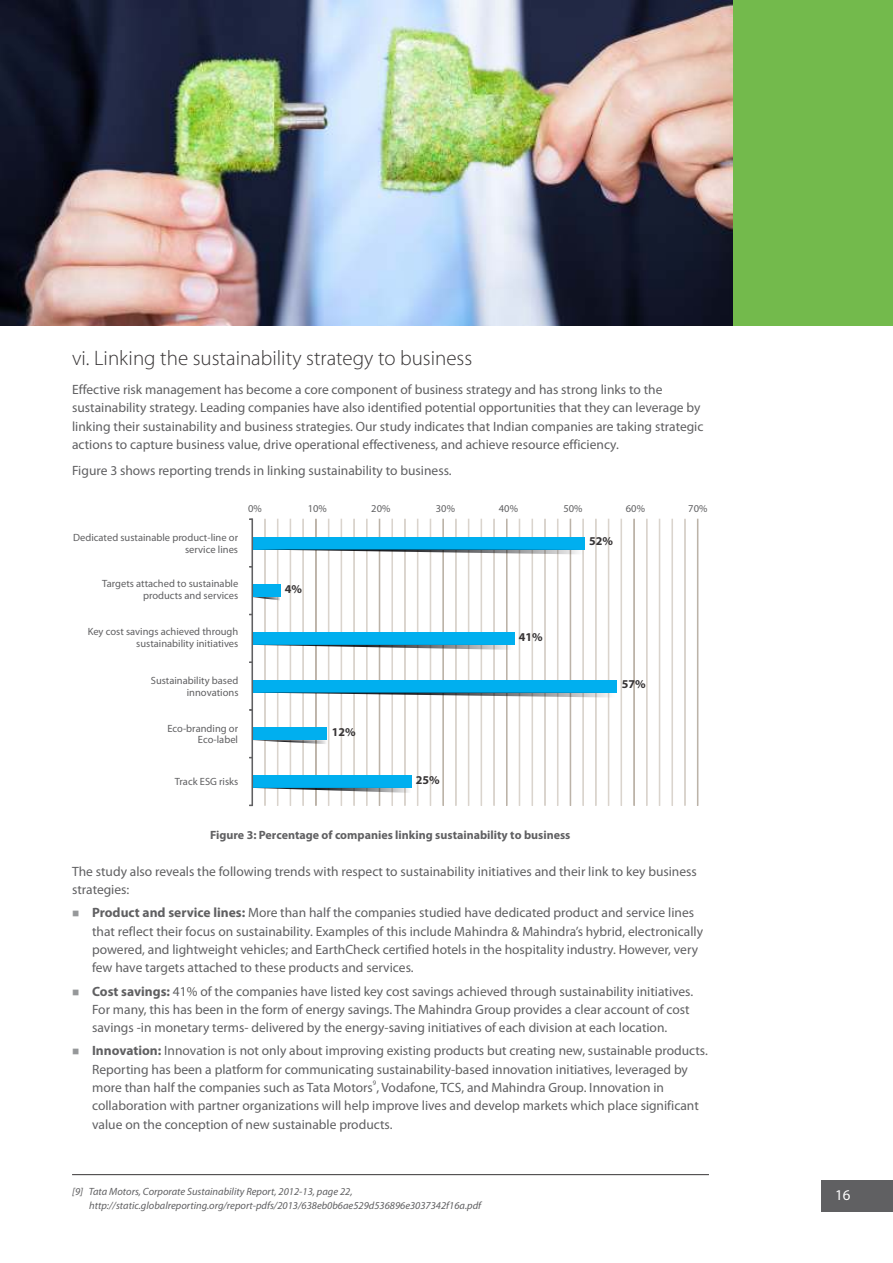
<style>
.page{position:relative;width:893px;height:1263px;background:#fff}
.page>*{position:absolute;margin:0;border:0;box-sizing:border-box;transform-origin:0 0}
.t1{font:300 21px "Myriad Pro";color:#373435}
.t2{font:15px "Myriad Pro";color:#fefefe}
.t3{font:13.5px/18.3px "Myriad Pro";color:#606062}
.t4{font:700 12px "Myriad Pro";color:#606062}
.t5{font:700 12px "Myriad Pro";color:#373435}
.t6{font:10.5px/11.9px "Myriad Pro";color:#606062;text-align:right}
.t7{font:italic 10.5px/14.1px "Myriad Pro";color:#606062}
.t8{font:6.75px "Myriad Pro";color:#606062}
.s1{color:#96989a}
.s2{font-weight:700}
</style>
<div class="page">
<div style="left:821px;top:1180px;width:72px;height:32px;background:#606062"></div>
<hr style="left:72px;top:1174px;width:637px;height:1px;background:#373435">
<div style="left:732px;top:0;width:161px;height:325px;background:#73ba4c"></div>
<hr style="left:265px;top:519px;width:1px;height:286px;background:#dad4cd">
<hr style="left:277px;top:519px;width:1px;height:286px;background:#dad4cd">
<hr style="left:290px;top:519px;width:1px;height:286px;background:#dad4cd">
<hr style="left:303px;top:519px;width:1px;height:286px;background:#dad4cd">
<hr style="left:328px;top:519px;width:1px;height:286px;background:#dad4cd">
<hr style="left:341px;top:519px;width:1px;height:286px;background:#dad4cd">
<hr style="left:354px;top:519px;width:1px;height:286px;background:#dad4cd">
<hr style="left:366px;top:519px;width:1px;height:286px;background:#dad4cd">
<hr style="left:392px;top:519px;width:1px;height:286px;background:#dad4cd">
<hr style="left:405px;top:519px;width:1px;height:286px;background:#dad4cd">
<hr style="left:417px;top:519px;width:1px;height:286px;background:#dad4cd">
<hr style="left:430px;top:519px;width:1px;height:286px;background:#dad4cd">
<hr style="left:456px;top:519px;width:1px;height:286px;background:#dad4cd">
<hr style="left:468px;top:519px;width:1px;height:286px;background:#dad4cd">
<hr style="left:481px;top:519px;width:1px;height:286px;background:#dad4cd">
<hr style="left:494px;top:519px;width:1px;height:286px;background:#dad4cd">
<hr style="left:519px;top:519px;width:1px;height:286px;background:#dad4cd">
<hr style="left:532px;top:519px;width:1px;height:286px;background:#dad4cd">
<hr style="left:545px;top:519px;width:1px;height:286px;background:#dad4cd">
<hr style="left:557px;top:519px;width:1px;height:286px;background:#dad4cd">
<hr style="left:583px;top:519px;width:1px;height:286px;background:#dad4cd">
<hr style="left:596px;top:519px;width:1px;height:286px;background:#dad4cd">
<hr style="left:608px;top:519px;width:1px;height:286px;background:#dad4cd">
<hr style="left:621px;top:519px;width:1px;height:286px;background:#dad4cd">
<hr style="left:646px;top:519px;width:1px;height:286px;background:#dad4cd">
<hr style="left:659px;top:519px;width:1px;height:286px;background:#dad4cd">
<hr style="left:672px;top:519px;width:1px;height:286px;background:#dad4cd">
<hr style="left:685px;top:519px;width:1px;height:286px;background:#dad4cd">
<hr style="left:316px;top:519px;width:1px;height:286px;background:#bcb3a8">
<hr style="left:379px;top:519px;width:1px;height:286px;background:#bcb3a8">
<hr style="left:443px;top:519px;width:1px;height:286px;background:#bcb3a8">
<hr style="left:506px;top:519px;width:1px;height:286px;background:#bcb3a8">
<hr style="left:570px;top:519px;width:1px;height:286px;background:#bcb3a8">
<hr style="left:634px;top:519px;width:1px;height:286px;background:#bcb3a8">
<hr style="left:697px;top:519px;width:1px;height:286px;background:#bcb3a8">
<div style="left:252px;top:775px;width:159px;height:13px;background:#00afef"></div>
<div style="left:252px;top:727px;width:75px;height:13px;background:#00afef"></div>
<div style="left:252px;top:679px;width:365px;height:13px;background:#00afef"></div>
<div style="left:252px;top:632px;width:262px;height:13px;background:#00afef"></div>
<div style="left:252px;top:584px;width:28px;height:13px;background:#00afef"></div>
<div style="left:252px;top:536px;width:333px;height:13px;background:#00afef"></div>
<hr style="left:252px;top:519px;width:1px;height:286px;background:#606062">
<svg style="left:252px;top:549px;width:333px;height:5px"></svg>
<svg style="left:252px;top:597px;width:28px;height:3px"></svg>
<svg style="left:252px;top:645px;width:257px;height:5px"></svg>
<svg style="left:252px;top:692px;width:365px;height:6px"></svg>
<svg style="left:252px;top:740px;width:74px;height:4px"></svg>
<svg style="left:252px;top:788px;width:157px;height:5px"></svg>
<img style="left:0;top:0;width:732px;height:325px">
<h1 class="t1" style="left:72px;top:349px;width:402px">vi. Linking the sustainability strategy to business</h1>
<p class="t3" style="left:72px;top:381px;width:633px">Effective risk management has become a core component of business strategy and has strong links to the sustainability strategy. Leading companies have also identified potential opportunities that they can leverage by linking their sustainability and business strategies. Our study indicates that Indian companies are taking strategic actions to capture business value, drive operational effectiveness, and achieve resource efficiency.</p>
<p class="t3" style="left:72px;top:462px;width:381px">Figure 3 shows reporting trends in linking sustainability to business.</p>
<p class="t6" style="left:73px;top:532px;width:166px">Dedicated sustainable product-line or service lines</p>
<p class="t6" style="left:102px;top:579px;width:138px">Targets attached to sustainable products and services</p>
<p class="t6" style="left:88px;top:626px;width:152px">Key cost savings achieved through sustainability initiatives</p>
<p class="t6" style="left:151px;top:675px;width:89px">Sustainability based innovations</p>
<p class="t6" style="left:167px;top:723px;width:72px">Eco-branding or<br>Eco-label</p>
<p class="t6" style="left:175px;top:776px;width:65px">Track ESG risks</p>
<p class="t6" style="left:248px;top:503px;width:15px">0%</p>
<p class="t6" style="left:308px;top:503px;width:21px">10%</p>
<p class="t6" style="left:371px;top:503px;width:21px">20%</p>
<p class="t6" style="left:436px;top:503px;width:21px">30%</p>
<p class="t6" style="left:499px;top:503px;width:21px">40%</p>
<p class="t6" style="left:563px;top:503px;width:21px">50%</p>
<p class="t6" style="left:626px;top:503px;width:21px">60%</p>
<p class="t6" style="left:688px;top:503px;width:21px">70%</p>
<p class="t5" style="left:285px;top:584px;width:19px">4%</p>
<p class="t5" style="left:332px;top:727px;width:25px">12%</p>
<p class="t5" style="left:416px;top:775px;width:25px">25%</p>
<p class="t5" style="left:519px;top:632px;width:25px">41%</p>
<p class="t5" style="left:589px;top:536px;width:25px">52%</p>
<p class="t5" style="left:622px;top:679px;width:25px">57%</p>
<p class="t4" style="left:210px;top:830px;width:362px">Figure 3: Percentage of companies linking sustainability to business</p>
<p class="t3" style="left:72px;top:863px;width:626px">The study also reveals the following trends with respect to sustainability initiatives and their link to key business strategies:</p>
<p class="t3" style="left:92px;top:905px;width:612px;text-indent:-20px"><span class="s1">■</span> <span class="s2">Product and service lines:</span> More than half the companies studied have dedicated product and service lines that reflect their focus on sustainability. Examples of this include Mahindra &amp; Mahindra’s hybrid, electronically powered, and lightweight vehicles; and EarthCheck certified hotels in the hospitality industry. However, very few have targets attached to these products and services.</p>
<p class="t3" style="left:92px;top:983px;width:603px;text-indent:-20px"><span class="s1">■</span> <span class="s2">Cost savings:</span> 41% of the companies have listed key cost savings achieved through sustainability initiatives.<br>For many, this has been in the form of energy savings. The Mahindra Group provides a clear account of cost savings -in monetary terms- delivered by the energy-saving initiatives of each division at each location.</p>
<p class="t3" style="left:72px;top:1043px;width:637px;text-align:center"><span class="s1">■</span> <span class="s2">Innovation:</span> Innovation is not only about improving existing products but creating new, sustainable products.<br>Reporting has been a platform for communicating sustainability-based innovation initiatives, leveraged by</p>
<p class="t8" style="left:373px;top:1080px;width:5px">9</p>
<p class="t3" style="left:92px;top:1079px;width:608px">more than half the companies such as Tata Motors , Vodafone, TCS, and Mahindra Group. Innovation in collaboration with partner organizations will help improve lives and develop markets which place significant value on the conception of new sustainable products.</p>
<p class="t7" style="left:89px;top:1185px;width:393px;text-indent:-17px">[9] Tata Motors, Corporate Sustainability Report, 2012-13, page 22, http://static.globalreporting.org/report-pdfs/2013/638eb0b6ae529d536896e3037342f16a.pdf</p>
<p class="t2" style="left:835px;top:1189px;width:17px">16</p>
</div>
